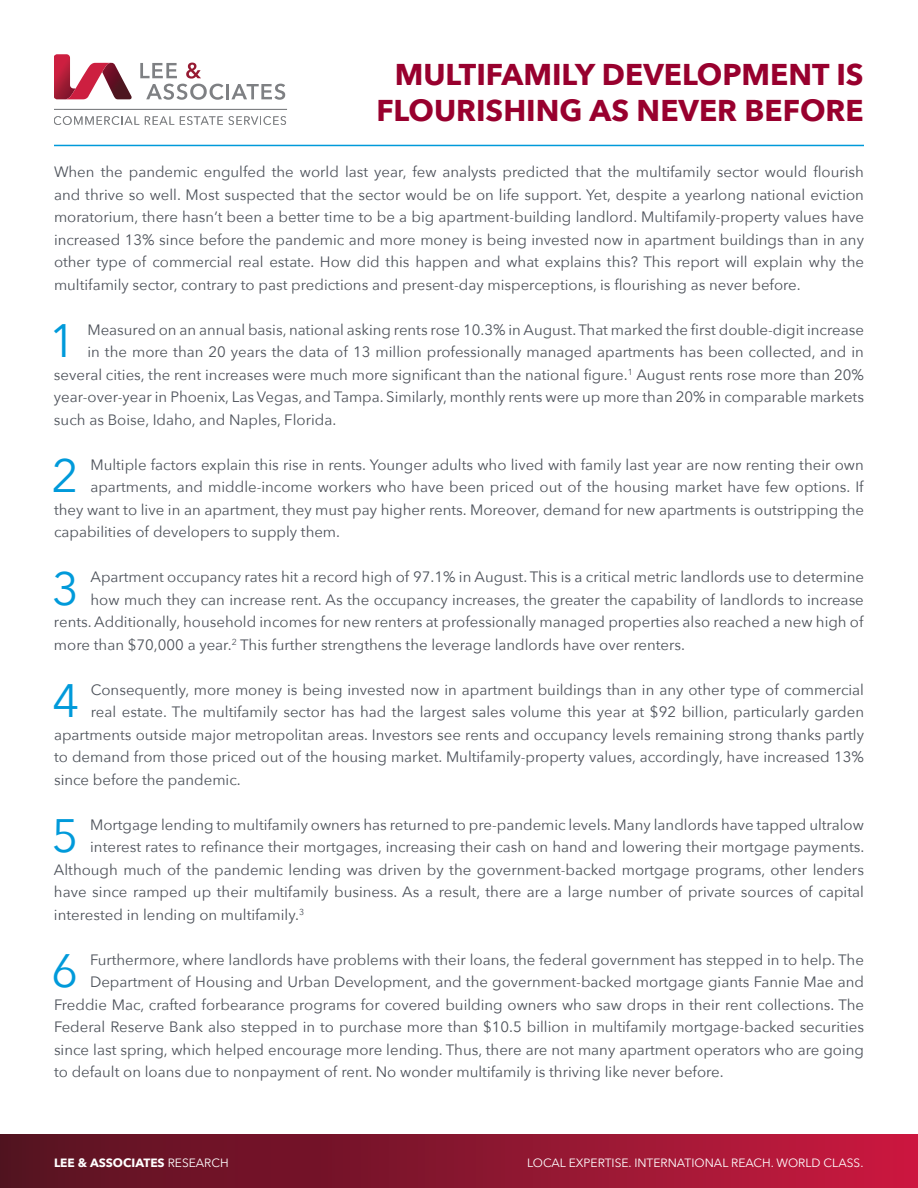
<style>
.page{position:relative;width:918px;height:1188px;background:#fff}
.page>*{position:absolute;margin:0;border:0;box-sizing:border-box;transform-origin:0 0}
.t1{font:46.8px "Avenir Next";color:#009ada}
.t2{font:700 30px/36px "Avenir Next";color:#98002e;text-align:right}
.t3{font:15px/22.5px "Avenir Next";color:#4d525a;text-align:justify}
.t4{font:12px "Avenir Next";color:#fff}
.t5{font:700 12px "Avenir Next";color:#fff}
.s1{font-weight:400}
</style>
<div class="page">
<div style="left:0;top:1134px;width:918px;height:54px;background:linear-gradient(to right,#511220,#c6193f)"></div>
<svg style="left:140px;top:63px;width:84px;height:37px"></svg>
<hr style="left:226px;top:84px;width:3px;height:15px;background:#7e8083">
<svg style="left:231px;top:84px;width:54px;height:16px"></svg>
<svg style="left:54px;top:54px;width:78px;height:45px"></svg>
<hr style="left:54px;top:109px;width:233px;height:1px;background:#7e8083">
<svg style="left:54px;top:116px;width:85px;height:9px"></svg>
<svg style="left:145px;top:116px;width:29px;height:9px"></svg>
<svg style="left:180px;top:116px;width:106px;height:9px"></svg>
<hr style="left:54px;top:145px;width:810px;height:1px;background:#009ada">
<h2 class="t2" style="left:376px;top:56px;width:489px">MULTIFAMILY DEVELOPMENT IS<br>FLOURISHING AS NEVER BEFORE</h2>
<p class="t3" style="left:54px;top:160px;width:812px">When the pandemic engulfed the world last year, few analysts predicted that the multifamily sector would flourish and thrive so well. Most suspected that the sector would be on life support. Yet, despite a yearlong national eviction moratorium, there hasn’t been a better time to be a big apartment-building landlord. Multifamily-property values have increased 13% since before the pandemic and more money is being invested now in apartment buildings than in any other type of commercial real estate. How did this happen and what explains this? This report will explain why the multifamily sector, contrary to past predictions and present-day misperceptions, is flourishing as never before.</p>
<h1 class="t1" style="left:49px;top:301px;width:29px">1</h1>
<p class="t3" style="left:87px;top:317px;width:778px">Measured on an annual basis, national asking rents rose 10.3% in August. That marked the first double-digit increase</p>
<p class="t3" style="left:87px;top:340px;width:778px">in the more than 20 years the data of 13 million professionally managed apartments has been collected, and in</p>
<p class="t3" style="left:54px;top:362px;width:812px">several cities, the rent increases were much more significant than the national figure.<sup>1</sup> August rents rose more than 20%</p>
<p class="t3" style="left:54px;top:385px;width:812px">year-over-year in Phoenix, Las Vegas, and Tampa. Similarly, monthly rents were up more than 20% in comparable markets</p>
<p class="t3" style="left:54px;top:407px;width:284px">such as Boise, Idaho, and Naples, Florida.</p>
<h1 class="t1" style="left:52px;top:436px;width:29px">2</h1>
<p class="t3" style="left:90px;top:452px;width:775px">Multiple factors explain this rise in rents. Younger adults who lived with family last year are now renting their own</p>
<p class="t3" style="left:90px;top:475px;width:775px">apartments, and middle-income workers who have been priced out of the housing market have few options. If</p>
<p class="t3" style="left:54px;top:497px;width:812px">they want to live in an apartment, they must pay higher rents. Moreover, demand for new apartments is outstripping the</p>
<p class="t3" style="left:54px;top:520px;width:288px">capabilities of developers to supply them.</p>
<h1 class="t1" style="left:52px;top:549px;width:29px">3</h1>
<p class="t3" style="left:91px;top:565px;width:775px">Apartment occupancy rates hit a record high of 97.1% in August. This is a critical metric landlords use to determine</p>
<p class="t3" style="left:91px;top:587px;width:775px">how much they can increase rent. As the occupancy increases, the greater the capability of landlords to increase</p>
<p class="t3" style="left:54px;top:610px;width:811px">rents. Additionally, household incomes for new renters at professionally managed properties also reached a new high of</p>
<p class="t3" style="left:54px;top:632px;width:633px">more than $70,000 a year.<sup>2</sup> This further strengthens the leverage landlords have over renters.</p>
<h1 class="t1" style="left:52px;top:661px;width:29px">4</h1>
<p class="t3" style="left:91px;top:677px;width:775px">Consequently, more money is being invested now in apartment buildings than in any other type of commercial</p>
<p class="t3" style="left:91px;top:700px;width:775px">real estate. The multifamily sector has had the largest sales volume this year at $92 billion, particularly garden</p>
<p class="t3" style="left:54px;top:722px;width:812px">apartments outside major metropolitan areas. Investors see rents and occupancy levels remaining strong thanks partly</p>
<p class="t3" style="left:54px;top:745px;width:811px">to demand from those priced out of the housing market. Multifamily-property values, accordingly, have increased 13%</p>
<p class="t3" style="left:54px;top:767px;width:188px">since before the pandemic.</p>
<h1 class="t1" style="left:51px;top:796px;width:29px">5</h1>
<p class="t3" style="left:90px;top:812px;width:775px">Mortgage lending to multifamily owners has returned to pre-pandemic levels. Many landlords have tapped ultralow</p>
<p class="t3" style="left:90px;top:835px;width:776px">interest rates to refinance their mortgages, increasing their cash on hand and lowering their mortgage payments.</p>
<p class="t3" style="left:54px;top:857px;width:812px">Although much of the pandemic lending was driven by the government-backed mortgage programs, other lenders</p>
<p class="t3" style="left:54px;top:880px;width:811px">have since ramped up their multifamily business. As a result, there are a large number of private sources of capital</p>
<p class="t3" style="left:54px;top:902px;width:252px">interested in lending on multifamily.<sup>3</sup></p>
<h1 class="t1" style="left:51px;top:931px;width:29px">6</h1>
<p class="t3" style="left:90px;top:947px;width:775px">Furthermore, where landlords have problems with their loans, the federal government has stepped in to help. The</p>
<p class="t3" style="left:90px;top:970px;width:776px">Department of Housing and Urban Development, and the government-backed mortgage giants Fannie Mae and</p>
<p class="t3" style="left:54px;top:992px;width:812px">Freddie Mac, crafted forbearance programs for covered building owners who saw drops in their rent collections. The</p>
<p class="t3" style="left:54px;top:1015px;width:812px">Federal Reserve Bank also stepped in to purchase more than $10.5 billion in multifamily mortgage-backed securities</p>
<p class="t3" style="left:54px;top:1037px;width:812px">since last spring, which helped encourage more lending. Thus, there are not many apartment operators who are going</p>
<p class="t3" style="left:54px;top:1060px;width:671px">to default on loans due to nonpayment of rent. No wonder multifamily is thriving like never before.</p>
<p class="t5" style="left:54px;top:1153px;width:176px">LEE &amp; ASSOCIATES <span class="s1">RESEARCH</span></p>
<p class="t4" style="left:527px;top:1153px;width:338px">LOCAL EXPERTISE. INTERNATIONAL REACH. WORLD CLASS.</p>
</div>
